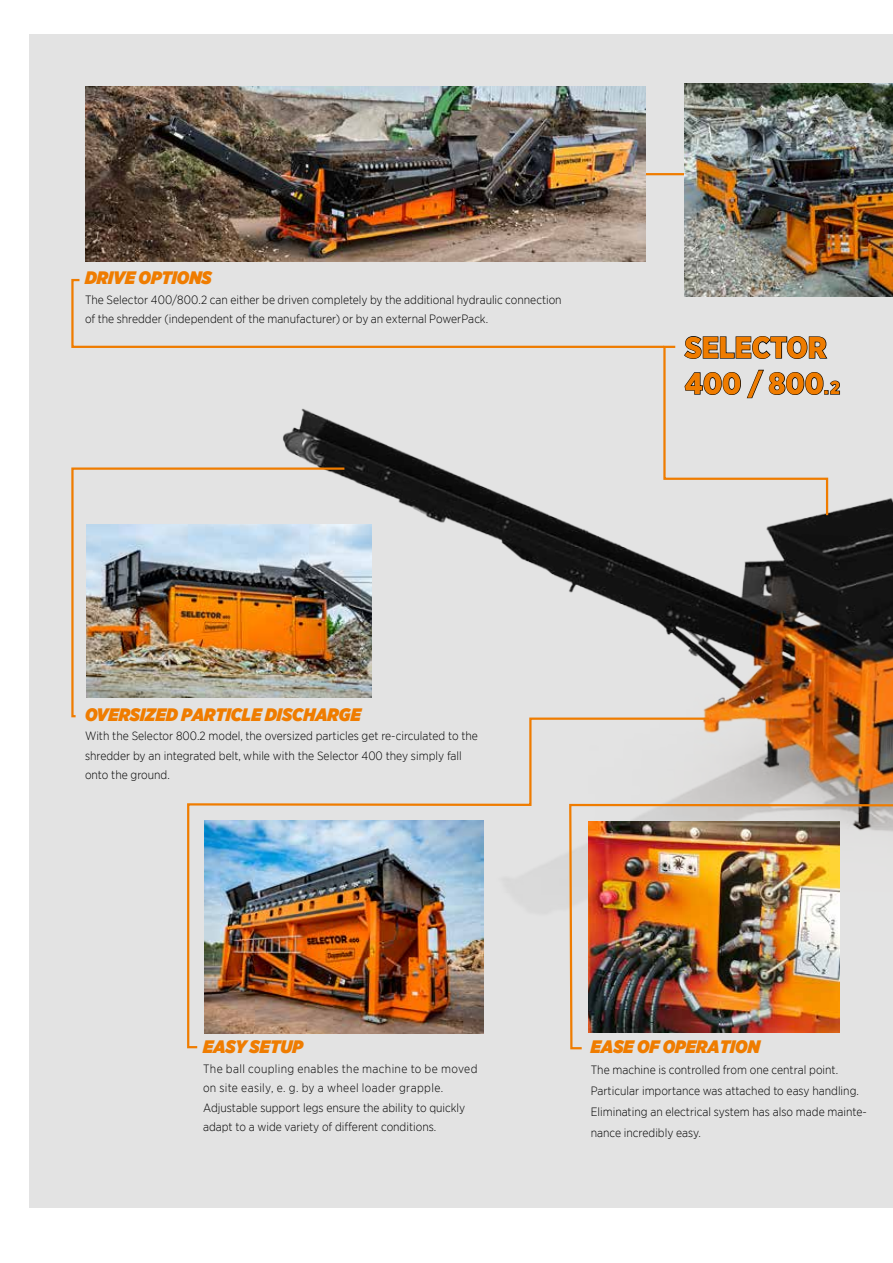
<style>
.page{position:relative;width:893px;height:1263px;background:#fff}
.page>*{position:absolute;margin:0;border:0;box-sizing:border-box;transform-origin:0 0}
.t1{font:900 30px/36px "Gotham Narrow";color:#ef7c00}
.t2{font:italic 900 18px "Gotham Narrow";color:#ef7c00}
.t3{font:300 12px/19.5px "Gotham Narrow";color:#000}
.s1{font-size:18px}
</style>
<div class="page">
<div style="left:30px;top:34px;width:863px;height:1174px;background:#e3e3e3"></div>
<img style="left:347px;top:226px;width:546px;height:521px">
<svg style="left:71px;top:517px;width:276px;height:201px"></svg>
<svg style="left:186px;top:716px;width:525px;height:333px"></svg>
<svg style="left:568px;top:747px;width:325px;height:303px"></svg>
<svg style="left:646px;top:163px;width:39px;height:13px"></svg>
<img style="left:589px;top:821px;width:250px;height:212px">
<svg style="left:71px;top:278px;width:770px;height:239px"></svg>
<img style="left:685px;top:84px;width:208px;height:213px">
<img style="left:205px;top:821px;width:278px;height:212px">
<img style="left:86px;top:525px;width:285px;height:172px">
<img style="left:85px;top:86px;width:561px;height:176px">
<h2 class="t2" style="left:85px;top:266px;width:128px">DRIVE OPTIONS</h2>
<p class="t3" style="left:85px;top:290px;width:478px">The Selector 400/800.2 can either be driven completely by the additional hydraulic connection of the shredder (independent of the manufacturer) or by an external PowerPack.</p>
<h1 class="t1" style="left:685px;top:329px;width:157px">SELECTOR<br>400 / 800<span class="s1">.2</span></h1>
<h2 class="t2" style="left:85px;top:702px;width:277px">OVERSIZED PARTICLE DISCHARGE</h2>
<p class="t3" style="left:85px;top:726px;width:394px">With the Selector 800.2 model, the oversized particles get re-circulated to the shredder by an integrated belt, while with the Selector 400 they simply fall onto the ground.</p>
<h2 class="t2" style="left:203px;top:1034px;width:102px">EASY SETUP</h2>
<p class="t3" style="left:203px;top:1058px;width:276px">The ball coupling enables the machine to be moved on site easily, e. g. by a wheel loader grapple.<br>Adjustable support legs ensure the ability to quickly adapt to a wide variety of different conditions.</p>
<h2 class="t2" style="left:591px;top:1034px;width:171px">EASE OF OPERATION</h2>
<p class="t3" style="left:591px;top:1058px;width:278px;line-height:21px">The machine is controlled from one central point.<br>Particular importance was attached to easy handling.<br>Eliminating an electrical system has also made mainte&shy;nance incredibly easy.</p>
</div>
